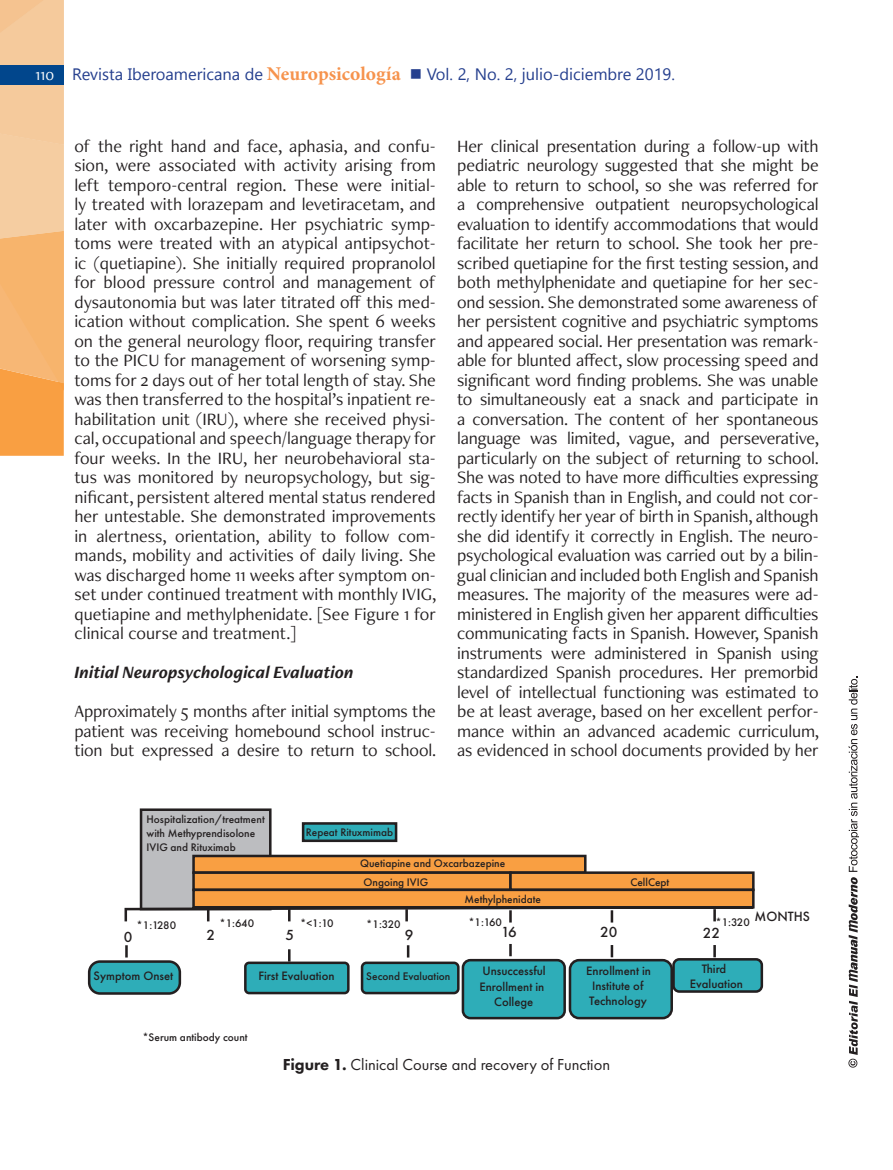
<style>
.page{position:relative;width:893px;height:1170px;background:#fff}
.page>*{position:absolute;margin:0;border:0;box-sizing:border-box;transform-origin:0 0}
.P1{font:18px/19.5px "Freight Neo Pro";letter-spacing:-.01em;color:#231f20;text-align:justify}
.T3{font:italic 700 18px "Freight Neo Pro";color:#231f20}
.t1{font:16.5px "Gadugi";color:#253f8e}
.TtFig{font:16.5px "Futura PT";color:#231f20}
.t2{font:500 15.15px "Futura PT";color:#231f20}
.t3{font:500 13.95px "Futura PT";color:#231f20}
.t4{font:500 12.6px/15.1px "Futura PT";color:#231f20;text-align:center}
.t5{font:500 11.4px/13.6px "Futura PT";color:#231f20}
.s1{font-family:"Freight Neo Pro";color:#fff}
.s2{font-family:"Minion Pro";font-weight:700;font-size:19.5px;color:#f6934d}
.s3{font-weight:800}
</style>
<div class="page">
<svg style="left:0;top:0;width:64px;height:456px;background:#f6bb7d"></svg>
<div style="left:0;top:65px;width:64px;height:20px;background:#01468c"></div>
<svg style="left:849px;top:676px;width:10px;height:195px"></svg>
<svg style="left:848px;top:877px;width:10px;height:190px"></svg>
<div style="left:140px;top:808px;width:132px;height:102px;background:#bcbdc0;border:3px solid #231f20"></div>
<div style="left:192px;top:854px;width:395px;height:19px;background:#f99f42;border:3px solid #231f20"></div>
<div style="left:302px;top:822px;width:95px;height:20px;background:#2eadb8;border:3px solid #231f20"></div>
<div style="left:192px;top:871px;width:320px;height:20px;background:#f99f42;border:3px solid #231f20"></div>
<div style="left:509px;top:871px;width:246px;height:20px;background:#f99f42;border:3px solid #231f20"></div>
<svg style="left:139px;top:887px;width:616px;height:19px;background:#d58f47"></svg>
<div style="left:89px;top:961px;width:91px;height:32px;background:#2eadb8;border-radius:11px"></div>
<div style="left:88px;top:960px;width:93px;height:34px;border:3px solid #231f20;border-radius:11px"></div>
<div style="left:244px;top:961px;width:106px;height:33px;border:3px solid #231f20;border-radius:4px"></div>
<div style="left:361px;top:961px;width:99px;height:33px;border:3px solid #231f20;border-radius:4px"></div>
<div style="left:463px;top:960px;width:102px;height:58px;background:#2eadb8;border-radius:7px"></div>
<div style="left:462px;top:958px;width:104px;height:61px;border:3px solid #231f20;border-radius:7px"></div>
<div style="left:570px;top:960px;width:102px;height:58px;background:#2eadb8;border-radius:9px"></div>
<div style="left:569px;top:958px;width:104px;height:61px;border:3px solid #231f20;border-radius:9px"></div>
<svg style="left:124px;top:906px;width:640px;height:87px"></svg>
<p class="t1" style="left:36px;top:65px;width:641px"><span class="s1">110</span> Revista Iberoamericana de <span class="s2">Neuropsicología</span> ■ Vol. 2, No. 2, julio-diciembre 2019.</p>
<p class="P1" style="left:74px;top:135px;width:363px">of the right hand and face, aphasia, and confu&shy;sion, were associated with activity arising from left temporo-central region. These were initial&shy;ly treated with lorazepam and levetiracetam, and later with oxcarbazepine. Her psychiatric symp&shy;toms were treated with an atypical antipsychot&shy;ic (quetiapine). She initially required propranolol for blood pressure control and management of dysautonomia but was later titrated off this med&shy;ication without complication. She spent 6 weeks on the general neurology floor, requiring transfer to the PICU for management of worsening symp&shy;toms for 2 days out of her total length of stay. She was then transferred to the hospital’s inpatient re&shy;habilitation unit (IRU), where she received physi&shy;cal, occupational and speech/language therapy for four weeks. In the IRU, her neurobehavioral sta&shy;tus was monitored by neuropsychology, but sig&shy;nificant, persistent altered mental status rendered her untestable. She demonstrated improvements in alertness, orientation, ability to follow com&shy;mands, mobility and activities of daily living. She was discharged home 11 weeks after symptom on&shy;set under continued treatment with monthly IVIG, quetiapine and methylphenidate. [See Figure 1 for clinical course and treatment.]</p>
<p class="T3" style="left:74px;top:660px;width:281px">Initial Neuropsychological Evaluation</p>
<p class="P1" style="left:74px;top:701px;width:363px">Approximately 5 months after initial symptoms the patient was receiving homebound school instruc&shy;tion but expressed a desire to return to school.</p>
<p class="P1" style="left:457px;top:135px;width:363px">Her clinical presentation during a follow-up with pediatric neurology suggested that she might be able to return to school, so she was referred for a comprehensive outpatient neuropsychological evaluation to identify accommodations that would facilitate her return to school. She took her pre&shy;scribed quetiapine for the first testing session, and both methylphenidate and quetiapine for her sec&shy;ond session. She demonstrated some awareness of her persistent cognitive and psychiatric symptoms and appeared social. Her presentation was remark&shy;able for blunted affect, slow processing speed and significant word finding problems. She was unable to simultaneously eat a snack and participate in a conversation. The content of her spontaneous language was limited, vague, and perseverative, particularly on the subject of returning to school.<br>She was noted to have more difficulties expressing facts in Spanish than in English, and could not cor&shy;rectly identify her year of birth in Spanish, although she did identify it correctly in English. The neuro&shy;psychological evaluation was carried out by a bilin&shy;gual clinician and included both English and Spanish measures. The majority of the measures were ad&shy;ministered in English given her apparent difficulties communicating facts in Spanish. However, Spanish instruments were administered in Spanish using standardized Spanish procedures. Her premorbid level of intellectual functioning was estimated to be at least average, based on her excellent perfor&shy;mance within an advanced academic curriculum, as evidenced in school documents provided by her</p>
<p class="t5" style="left:147px;top:812px;width:120px">Hospitalization/treatment with Methyprendisolone<br>IVIG and Rituximab</p>
<p class="t5" style="left:306px;top:825px;width:89px">Repeat Rituxmimab</p>
<p class="t5" style="left:363px;top:854px;width:143px;line-height:18.5px;text-indent:-3px">Quetiapine and Oxcarbazepine<br>Ongoing IVIG</p>
<p class="t5" style="left:465px;top:892px;width:78px">Methylphenidate</p>
<p class="t5" style="left:630px;top:874px;width:40px">CellCept</p>
<p class="t3" style="left:755px;top:907px;width:57px">MONTHS</p>
<p class="t5" style="left:137px;top:917px;width:41px">*1:1280</p>
<p class="t5" style="left:219px;top:916px;width:36px">*1:640</p>
<p class="t5" style="left:300px;top:916px;width:35px">*&lt;1:10</p>
<p class="t5" style="left:366px;top:917px;width:36px">*1:320</p>
<p class="t5" style="left:468px;top:915px;width:35px">*1:160</p>
<p class="t5" style="left:715px;top:915px;width:36px">*1:320</p>
<p class="t2" style="left:124px;top:927px;width:10px">0</p>
<p class="t2" style="left:207px;top:926px;width:10px">2</p>
<p class="t2" style="left:285px;top:926px;width:10px">5</p>
<p class="t2" style="left:405px;top:926px;width:10px">9</p>
<p class="t2" style="left:501px;top:923px;width:17px">16</p>
<p class="t2" style="left:600px;top:923px;width:19px">20</p>
<p class="t2" style="left:703px;top:924px;width:19px">22</p>
<p class="t4" style="left:93px;top:967px;width:81px">Symptom Onset</p>
<p class="t4" style="left:258px;top:967px;width:78px">First Evaluation</p>
<p class="t5" style="left:366px;top:968px;width:86px">Second Evaluation</p>
<p class="t4" style="left:479px;top:963px;width:68px">Unsuccessful<br>Enrollment in<br>College</p>
<p class="t4" style="left:586px;top:962px;width:66px;text-align:left">Enrollment in<br>Institute of<br>Technology</p>
<p class="t4" style="left:690px;top:961px;width:55px">Third<br>Evaluation</p>
<p class="t5" style="left:142px;top:1030px;width:107px">*Serum antibody count</p>
<p class="TtFig" style="left:283px;top:1055px;width:329px"><span class="s3">Figure 1.</span> Clinical Course and recovery of Function</p>
</div>
